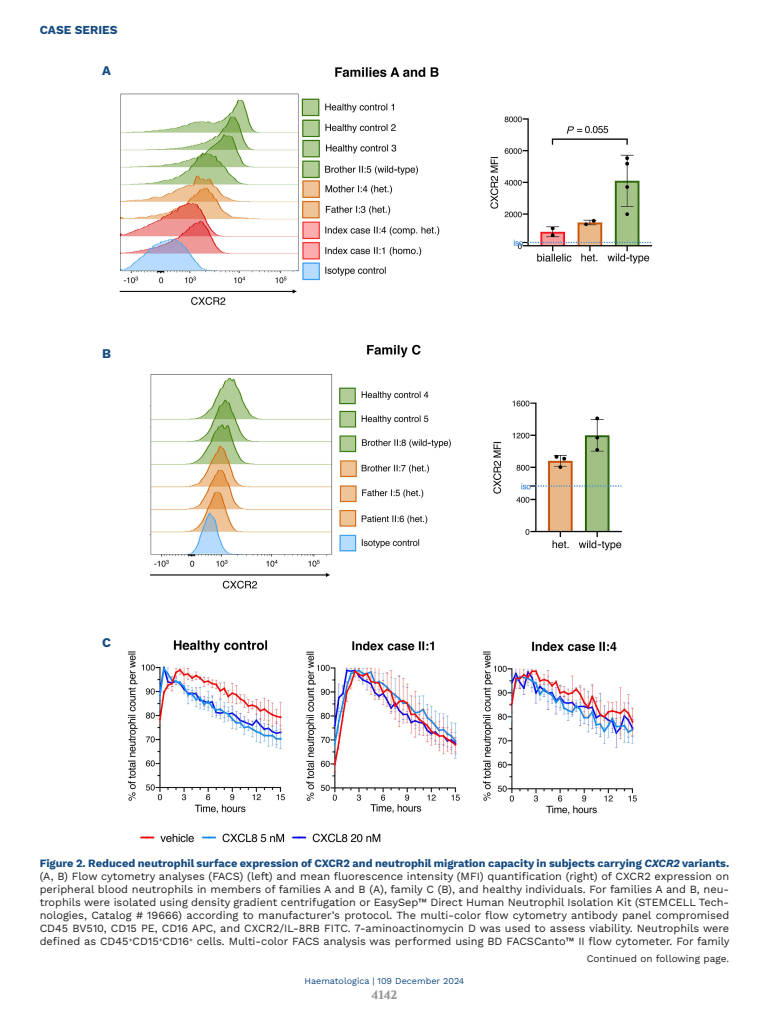
<style>
.page{position:relative;width:769px;height:1024px;background:#fff}
.page>*{position:absolute;margin:0;border:0;box-sizing:border-box;transform-origin:0 0}
.LETTERE_Figure{font:700 13px "Work Sans";color:#134a80}
.t1{font:700 12px "Work Sans";color:#134a80}
.t2{font:700 12px "Volkhov";color:#939598}
.DIDA_Figura{font:11px/13px "Work Sans";color:#231f20;text-align:justify}
.t3{font:10px "Work Sans";color:#231f20}
.t4{font:9px "Work Sans";color:#134a80}
.s1{font-weight:700;color:#134a80}
.s2{font-weight:700;font-style:italic;color:#134a80}
</style>
<div class="page">
<img style="left:119px;top:67px;width:534px;height:776px">
<p class="t1" style="left:40px;top:23px;width:79px">CASE SERIES</p>
<p class="LETTERE_Figure" style="left:102px;top:63px;width:10px">A</p>
<p class="LETTERE_Figure" style="left:102px;top:346px;width:10px">B</p>
<p class="LETTERE_Figure" style="left:102px;top:635px;width:10px">C</p>
<p class="DIDA_Figura" style="left:40px;top:856px;width:691px"><span class="s1">Figure 2. Reduced neutrophil surface expression of CXCR2 and neutrophil migration capacity in subjects carrying</span> <span class="s2">CXCR2</span> <span class="s1">variants. </span>(A, B) Flow cytometry analyses (FACS) (left) and mean fluorescence intensity (MFI) quantification (right) of CXCR2 expression on peripheral blood neutrophils in members of families A and B (A), family C (B), and healthy individuals. For families A and B, neu&shy;trophils were isolated using density gradient centrifugation or EasySep™ Direct Human Neutrophil Isolation Kit (STEMCELL Tech&shy;nologies, Catalog # 19666) according to manufacturer’s protocol. The multi-color flow cytometry antibody panel compromised CD45 BV510, CD15 PE, CD16 APC, and CXCR2/IL-8RB FITC. 7-aminoactinomycin D was used to assess viability. Neutrophils were defined as CD45<sup>+</sup>CD15<sup>+</sup>CD16<sup>+</sup> cells. Multi-color FACS analysis was performed using BD FACSCanto™ II flow cytometer. For family</p>
<p class="t4" style="left:304px;top:974px;width:161px">Haematologica | 109 December 2024</p>
<p class="t2" style="left:371px;top:987px;width:27px">4142</p>
<p class="t3" style="left:586px;top:950px;width:144px">Continued on following page.</p>
</div>
